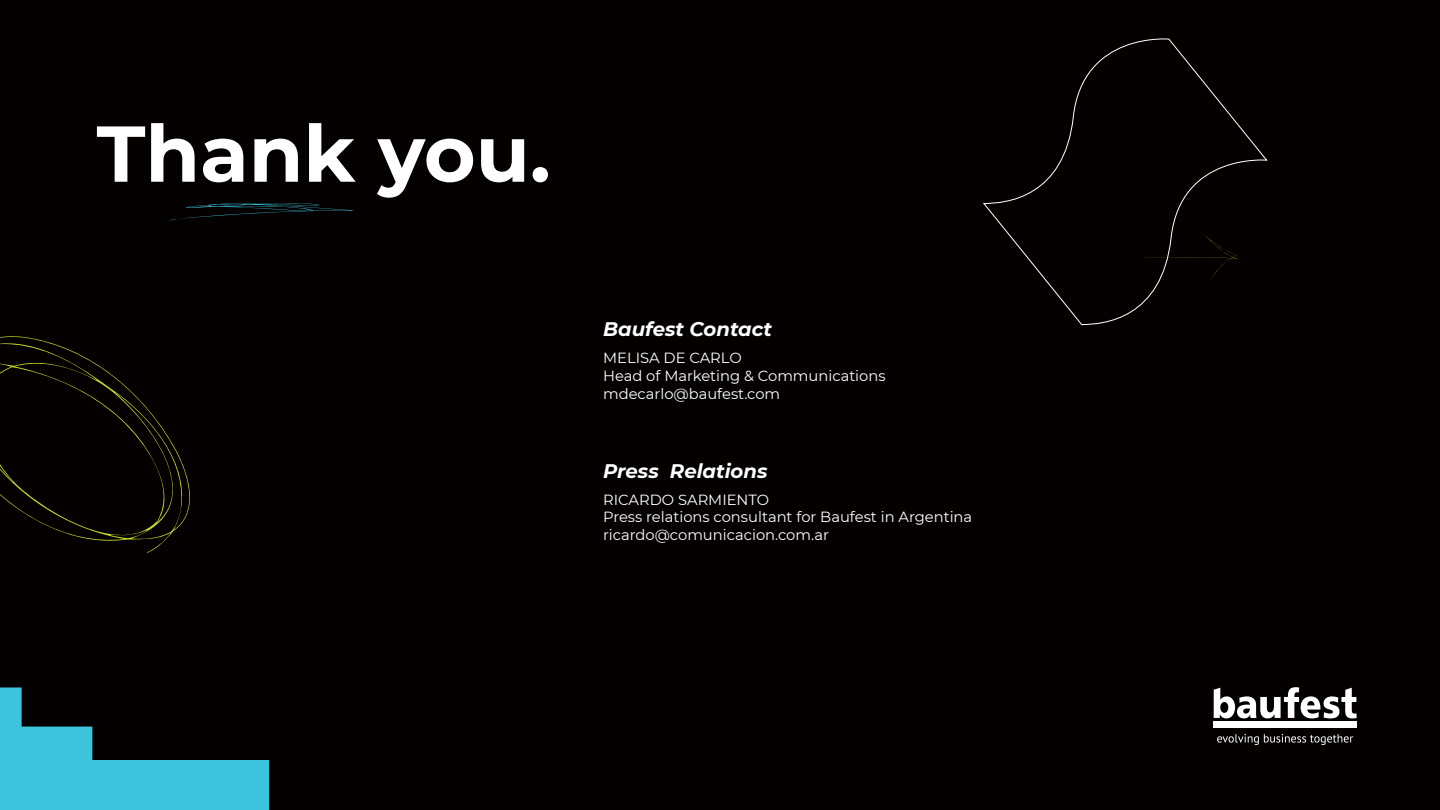
<style>
.page{position:relative;width:1440px;height:810px;background:#040000}
.page>*{position:absolute;margin:0;border:0;box-sizing:border-box;transform-origin:0 0}
.t1{font:700 78.97px "Montserrat";color:#fff}
.t2{font:italic 700 19.65px "Montserrat";color:#fff}
.t3{font:14.7px/17.6px "Montserrat";color:#fff}
</style>
<div class="page">
<svg style="left:0;top:336px;width:190px;height:217px"></svg>
<div style="left:1214px;top:721px;width:143px;height:7px;background:#fff"></div>
<svg style="left:1214px;top:687px;width:143px;height:31px"></svg>
<svg style="left:1217px;top:734px;width:136px;height:11px"></svg>
<svg style="left:983px;top:38px;width:284px;height:287px"></svg>
<svg style="left:170px;top:203px;width:183px;height:18px"></svg>
<svg style="left:0;top:687px;width:269px;height:123px"></svg>
<h1 class="t1" style="left:97px;top:97px;width:456px">Thank you.</h1>
<h2 class="t2" style="left:603px;top:315px;width:170px">Baufest Contact</h2>
<p class="t3" style="left:603px;top:349px;width:284px">MELISA DE CARLO<br>Head of Marketing &amp; Communications mdecarlo@baufest.com</p>
<h2 class="t2" style="left:603px;top:456px;width:166px">Press Relations</h2>
<p class="t3" style="left:603px;top:490px;width:371px">RICARDO SARMIENTO<br>Press relations consultant for Baufest in Argentina ricardo@comunicacion.com.ar</p>
</div>
